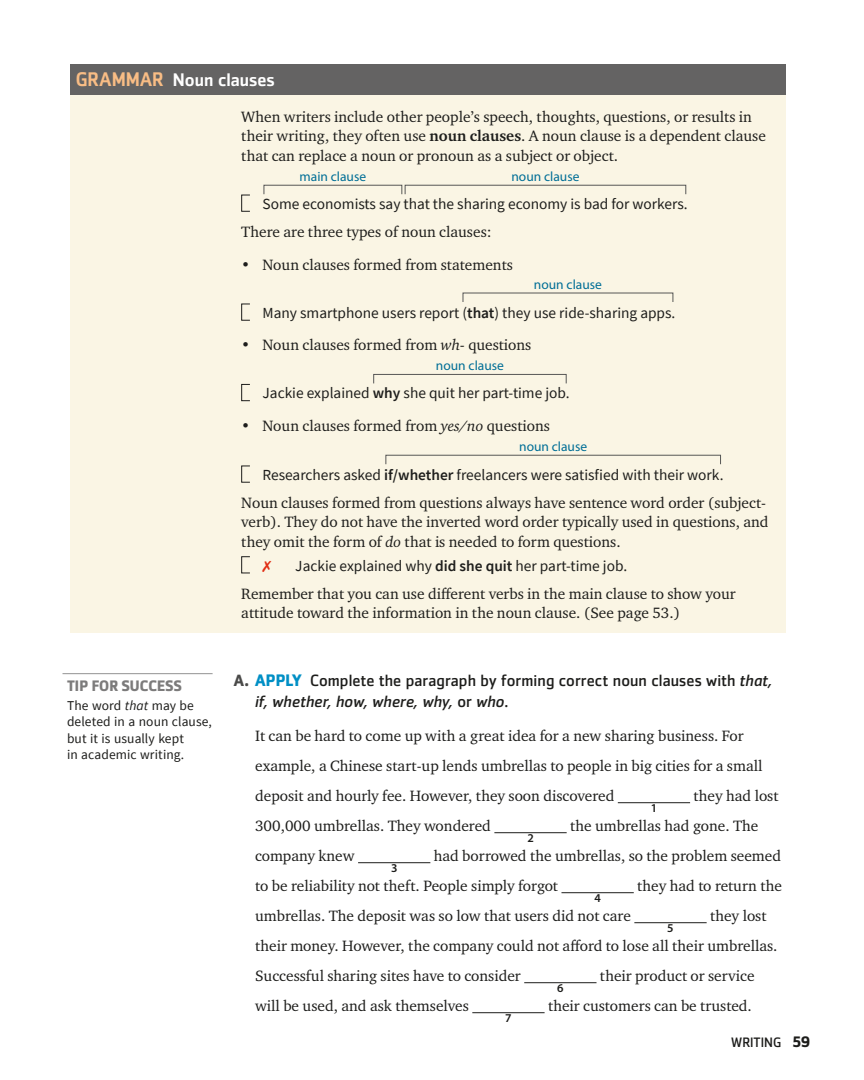
<style>
.page{position:relative;width:864px;height:1080px;background:#fff}
.page>*{position:absolute;margin:0;border:0;box-sizing:border-box;transform-origin:0 0}
.t1{font:500 18px "Zemestro Std";color:#fff}
.t2{font:16.2px/20.5px "Zemestro Std";letter-spacing:.005em;color:#1d1d1b}
.t3{font:15.3px/19.5px "Charter ITC Std";color:#1d1d1b}
.t4{font:15.3px "Source Sans Pro";color:#1d1d1b}
.t5{font:700 15px "Zemestro Std";letter-spacing:.01em;color:#7c7b7b}
.t6{font:13.5px/16.5px "Source Sans Pro";letter-spacing:.005em;color:#1d1d1b}
.t7{font:13.5px "Myriad Pro";color:#006e96}
.t8{font:13.5px "Zemestro Std";color:#1d1d1b}
.t9{font:600 12px "Myriad Pro";color:#1d1d1b}
.s1{font-size:19.5px;color:#f9bd85}
.s2{font-weight:700}
.s3{font-weight:600}
.s4{font-style:italic}
.s5{font-weight:700;color:#4a4a49}
.s6{font-weight:700;font-size:16.5px;color:#008fc5}
.s7{font-weight:700;font-size:15px}
</style>
<div class="page">
<div style="left:70px;top:64px;width:716px;height:31px;background:#646363"></div>
<div style="left:70px;top:95px;width:716px;height:538px;background:#faf5e4"></div>
<hr style="left:618px;top:802px;width:72px;height:1px;background:#1d1d1b">
<hr style="left:494px;top:832px;width:73px;height:1px;background:#1d1d1b">
<hr style="left:358px;top:862px;width:72px;height:1px;background:#1d1d1b">
<hr style="left:561px;top:892px;width:73px;height:1px;background:#1d1d1b">
<hr style="left:634px;top:922px;width:73px;height:1px;background:#1d1d1b">
<hr style="left:524px;top:982px;width:73px;height:1px;background:#1d1d1b">
<hr style="left:472px;top:1012px;width:73px;height:1px;background:#1d1d1b">
<svg style="left:241px;top:194px;width:9px;height:18px"></svg>
<div style="left:264px;top:185px;width:138px;height:10px;border:1px solid #575756"></div>
<div style="left:405px;top:185px;width:281px;height:10px;border:1px solid #575756"></div>
<svg style="left:241px;top:303px;width:9px;height:18px"></svg>
<svg style="left:241px;top:384px;width:9px;height:17px"></svg>
<div style="left:373px;top:374px;width:194px;height:10px;border:1px solid #575756"></div>
<svg style="left:241px;top:465px;width:9px;height:18px"></svg>
<div style="left:385px;top:455px;width:336px;height:10px;border:1px solid #575756"></div>
<svg style="left:241px;top:556px;width:9px;height:18px"></svg>
<hr style="left:63px;top:673px;width:150px;height:1px;background:#929292">
<p class="t1" style="left:76px;top:69px;width:200px"><span class="s1">GRAMMAR</span> Noun clauses</p>
<p class="t3" style="left:241px;top:107px;width:526px">When writers include other people’s speech, thoughts, questions, or results in their writing, they often use <span class="s2">noun clauses</span>. A noun clause is a dependent clause that can replace a noun or pronoun as a subject or object.</p>
<p class="t4" style="left:263px;top:194px;width:427px">Some economists say that the sharing economy is bad for workers.</p>
<p class="t3" style="left:241px;top:222px;width:252px">There are three types of noun clauses:</p>
<p class="t3" style="left:241px;top:254px;width:273px">• Noun clauses formed from statements</p>
<p class="t4" style="left:263px;top:303px;width:414px">Many smartphone users report (<span class="s3">that</span>) they use ride-sharing apps.</p>
<p class="t3" style="left:241px;top:335px;width:292px">• Noun clauses formed from <span class="s4">wh-</span> questions</p>
<p class="t4" style="left:263px;top:384px;width:309px">Jackie explained <span class="s3">why</span> she quit her part-time job.</p>
<p class="t3" style="left:241px;top:415px;width:310px">• Noun clauses formed from <span class="s4">yes/no</span> questions</p>
<p class="t4" style="left:263px;top:465px;width:462px">Researchers asked <span class="s3">if/whether</span> freelancers were satisfied with their work.</p>
<p class="t3" style="left:241px;top:493px;width:529px">Noun clauses formed from questions always have sentence word order (subject&shy;verb). They do not have the inverted word order typically used in questions, and they omit the form of <span class="s4">do</span> that is needed to form questions.</p>
<p class="t4" style="left:295px;top:556px;width:334px">Jackie explained why <span class="s3">did she quit</span> her part-time job.</p>
<p class="t3" style="left:241px;top:583px;width:496px">Remember that you can use different verbs in the main clause to show your attitude toward the information in the noun clause. (See page 53.)</p>
<p class="t7" style="left:300px;top:168px;width:68px">main clause</p>
<p class="t7" style="left:511px;top:168px;width:69px">noun clause</p>
<p class="t7" style="left:534px;top:276px;width:69px">noun clause</p>
<p class="t7" style="left:436px;top:357px;width:69px">noun clause</p>
<p class="t7" style="left:519px;top:438px;width:69px">noun clause</p>
<p class="t5" style="left:67px;top:676px;width:116px">TIP FOR SUCCESS</p>
<p class="t6" style="left:67px;top:697px;width:147px">The word <span class="s4">that</span> may be deleted in a noun clause, but it is usually kept<br>in academic writing.</p>
<p class="t2" style="left:255px;top:670px;width:519px;text-indent:-21px"><span class="s5">A.</span> <span class="s6">APPLY</span> Complete the paragraph by forming correct noun clauses with <span class="s4">that, if, whether, how, where, why,</span> or <span class="s4">who</span>.</p>
<p class="t3" style="left:255px;top:720px;width:509px;line-height:30px">It can be hard to come up with a great idea for a new sharing business. For example, a Chinese start-up lends umbrellas to people in big cities for a small deposit and hourly fee. However, they soon discovered</p>
<p class="t9" style="left:651px;top:801px;width:8px">1</p>
<p class="t3" style="left:694px;top:786px;width:87px">they had lost</p>
<p class="t3" style="left:255px;top:816px;width:237px">300,000 umbrellas. They wondered</p>
<p class="t9" style="left:527px;top:831px;width:8px">2</p>
<p class="t3" style="left:570px;top:816px;width:190px">the umbrellas had gone. The</p>
<p class="t3" style="left:255px;top:846px;width:101px">company knew</p>
<p class="t3" style="left:255px;top:840px;width:528px;line-height:30px;text-indent:179px">had borrowed the umbrellas, so the problem seemed to be reliability not theft. People simply forgot</p>
<p class="t9" style="left:594px;top:891px;width:8px">4</p>
<p class="t9" style="left:391px;top:861px;width:8px">3</p>
<p class="t3" style="left:637px;top:876px;width:146px">they had to return the</p>
<p class="t3" style="left:255px;top:906px;width:377px">umbrellas. The deposit was so low that users did not care</p>
<p class="t3" style="left:255px;top:900px;width:524px;line-height:30px;text-indent:455px">they lost their money. However, the company could not afford to lose all their umbrellas.<br>Successful sharing sites have to consider</p>
<p class="t9" style="left:557px;top:981px;width:8px">6</p>
<p class="t9" style="left:667px;top:921px;width:8px">5</p>
<p class="t3" style="left:600px;top:966px;width:156px">their product or service</p>
<p class="t3" style="left:255px;top:996px;width:215px">will be used, and ask themselves</p>
<p class="t9" style="left:505px;top:1011px;width:8px">7</p>
<p class="t3" style="left:548px;top:996px;width:205px">their customers can be trusted.</p>
<p class="t8" style="left:731px;top:1034px;width:80px">WRITING <span class="s7">59</span></p>
</div>
